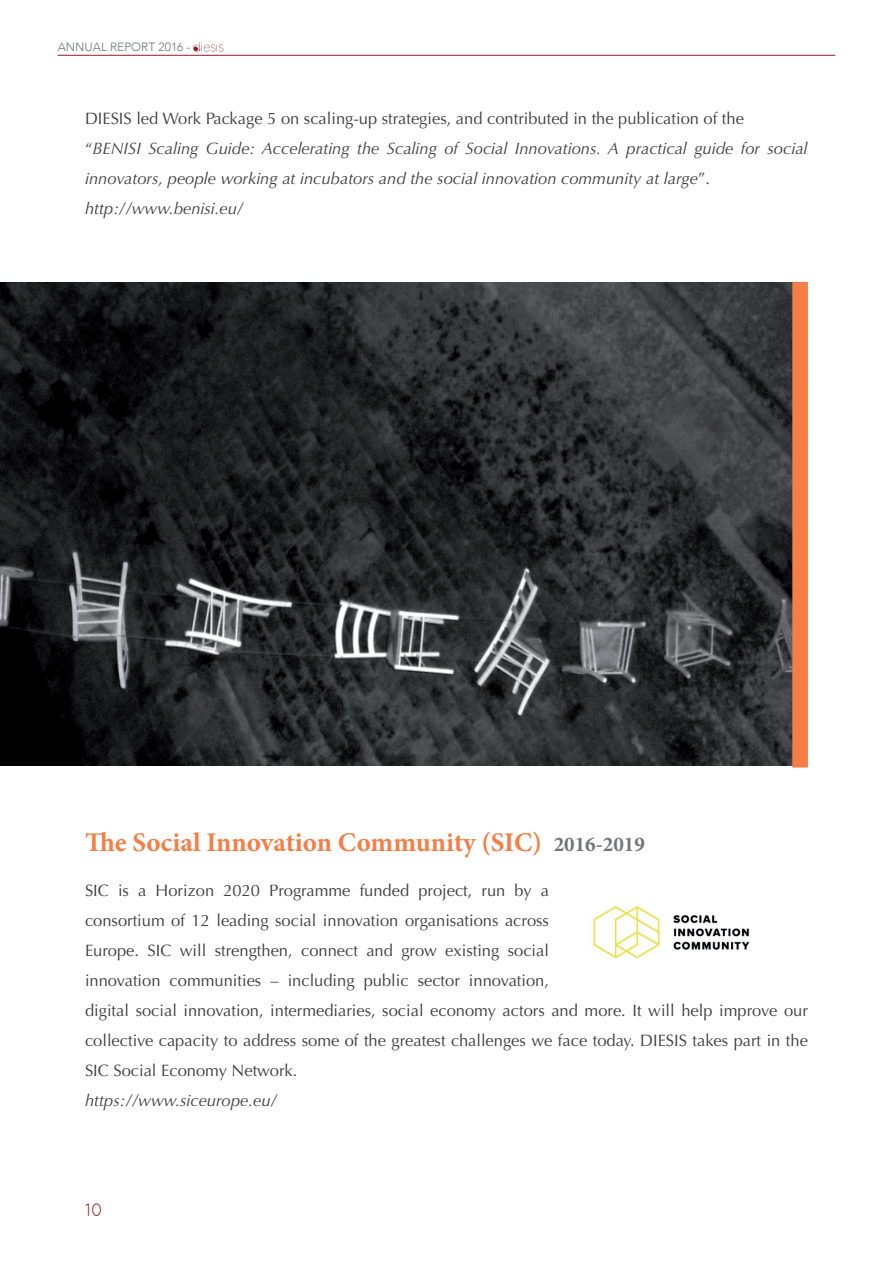
<style>
.page{position:relative;width:893px;height:1263px;background:#fff}
.page>*{position:absolute;margin:0;border:0;box-sizing:border-box;transform-origin:0 0}
.t1{font:700 27px "Minion Pro";color:#f47e46}
.t2{font:18px "Quicksand";color:#981b1e}
.t3{font:16.5px/30px "Optima";color:#3e3e3f}
.t4{font:italic 16.5px/30px "Optima";color:#3e3e3f}
.t5{font:300 12px "Avenir";color:#727477}
.s1{font-style:normal}
.s2{font-size:21px;color:#727477}
</style>
<div class="page">
<hr style="left:58px;top:55px;width:777px;height:1px;background:#981a1e">
<svg style="left:193px;top:42px;width:30px;height:10px"></svg>
<img style="left:0;top:282px;width:793px;height:483px">
<div style="left:793px;top:282px;width:14px;height:485px;background:#f47e46"></div>
<img style="left:592px;top:906px;width:158px;height:53px">
<p class="t5" style="left:58px;top:40px;width:134px">ANNUAL REPORT 2016 -</p>
<p class="t4" style="left:85px;top:103px;width:724px"><span class="s1">DIESIS led Work Package 5 on scaling-up strategies, and contributed in the publication of the<br>“</span>BENISI Scaling Guide: Accelerating the Scaling of Social Innovations. A practical guide for social innovators, people working at incubators and the social innovation community at large<span class="s1">”. </span>http://www.benisi.eu/</p>
<h1 class="t1" style="left:85px;top:823px;width:561px">The Social Innovation Community (SIC) <span class="s2">2016-2019</span></h1>
<p class="t3" style="left:85px;top:875px;width:724px">SIC is a Horizon 2020 Programme funded project, run by a<br>consortium of 12 leading social innovation organisations across<br>Europe. SIC will strengthen, connect and grow existing social<br>innovation communities – including public sector innovation,<br>digital social innovation, intermediaries, social economy actors and more. It will help improve our collective capacity to address some of the greatest challenges we face today. DIESIS takes part in the SIC Social Economy Network.</p>
<p class="t4" style="left:85px;top:1085px;width:193px">https://www.siceurope.eu/</p>
<p class="t2" style="left:85px;top:1200px;width:20px">10</p>
</div>
